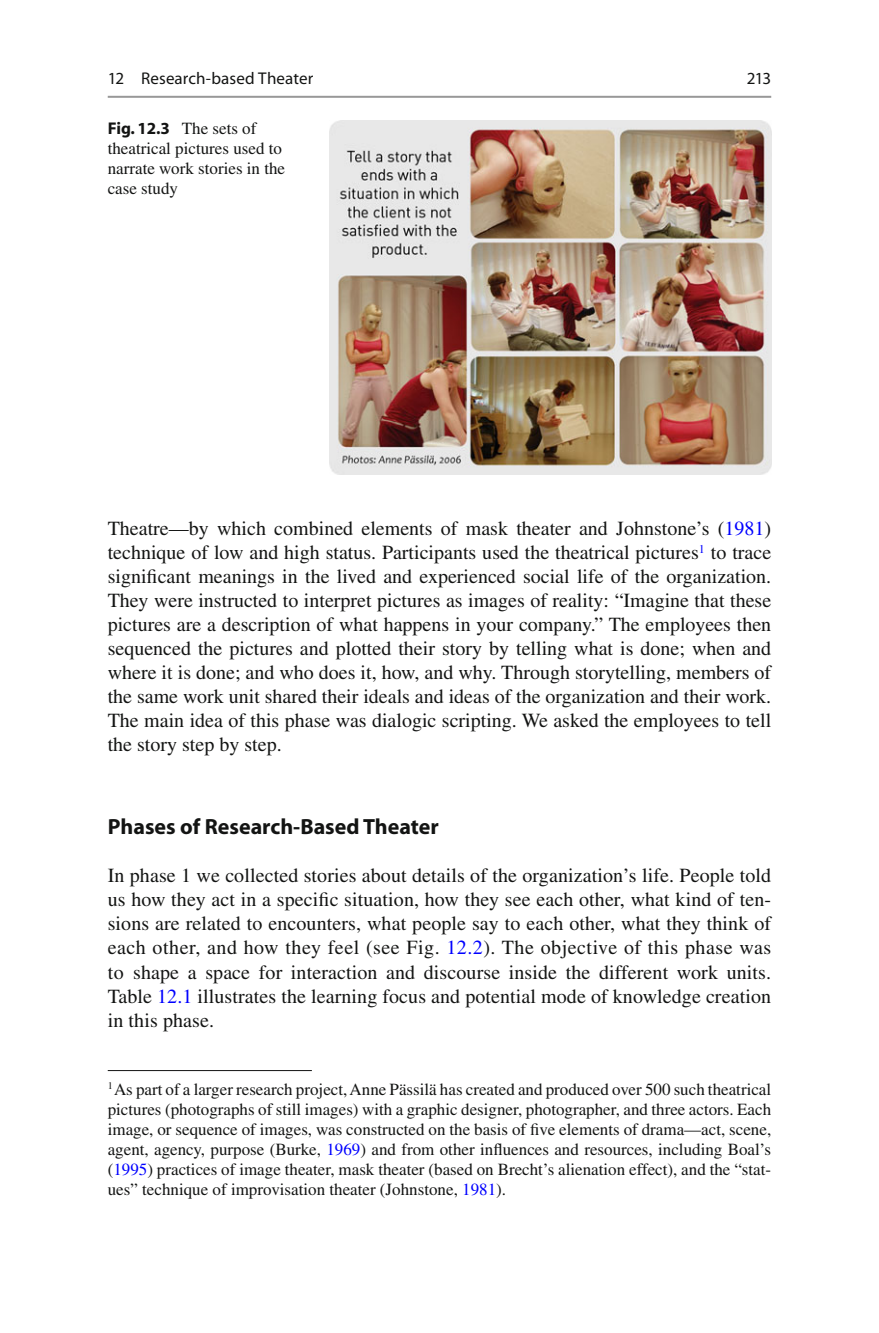
<style>
.page{position:relative;width:879px;height:1333px;background:#fff}
.page>*{position:absolute;margin:0;border:0;box-sizing:border-box;transform-origin:0 0}
.t1{font:700 22px "Myriad";color:#131413}
.t2{font:20px/24px "Times";color:#131413;text-align:justify}
.t3{font:17px/20px "Times";color:#131413;text-align:justify}
.t4{font:17px "Myriad";letter-spacing:.005em;color:#131413}
.s1{font-family:"Myriad";font-weight:700}
.s2{color:#00f}
</style>
<div class="page">
<hr style="left:108px;top:1069px;width:204px;height:1px;background:#131413">
<img style="left:329px;top:121px;width:442px;height:353px">
<hr style="left:108px;top:96px;width:663px;height:2px;background:#989898">
<p class="t4" style="left:108px;top:72px;width:207px">12 Research-based Theater</p>
<p class="t3" style="left:108px;top:120px;width:179px;text-align:left"><span class="s1">Fig. 12.3</span> The sets of theatrical pictures used to narrate work stories in the case study</p>
<p class="t4" style="left:747px;top:72px;width:26px">213</p>
<p class="t2" style="left:108px;top:518px;width:665px">Theatre—by which combined elements of mask theater and Johnstone’s ( <span class="s2">1981</span> ) technique of low and high status. Participants used the theatrical pictures <sup>1</sup> to trace significant meanings in the lived and experienced social life of the organization.<br>They were instructed to interpret pictures as images of reality: “Imagine that these pictures are a description of what happens in your company.” The employees then sequenced the pictures and plotted their story by telling what is done; when and where it is done; and who does it, how, and why. Through storytelling, members of the same work unit shared their ideals and ideas of the organization and their work.<br>The main idea of this phase was dialogic scripting. We asked the employees to tell the story step by step.</p>
<p class="t1" style="left:108px;top:818px;width:333px">Phases of Research-Based Theater</p>
<p class="t2" style="left:108px;top:865px;width:665px">In phase 1 we collected stories about details of the organization’s life. People told us how they act in a specific situation, how they see each other, what kind of ten&shy;sions are related to encounters, what people say to each other, what they think of each other, and how they feel (see Fig. <span class="s2">12.2</span> ). The objective of this phase was to shape a space for interaction and discourse inside the different work units.<br>Table <span class="s2">12.1</span> illustrates the learning focus and potential mode of knowledge creation in this phase.</p>
<p class="t3" style="left:108px;top:1080px;width:665px"><sup>1</sup> As part of a larger research project, Anne Pässilä has created and produced over 500 such theatrical pictures (photographs of still images) with a graphic designer, photographer, and three actors. Each image, or sequence of images, was constructed on the basis of five elements of drama—act, scene, agent, agency, purpose (Burke, <span class="s2">1969</span> ) and from other influences and resources, including Boal’s ( <span class="s2">1995</span> ) practices of image theater, mask theater (based on Brecht’s alienation effect), and the “stat&shy;ues” technique of improvisation theater (Johnstone, <span class="s2">1981</span> ).</p>
</div>
